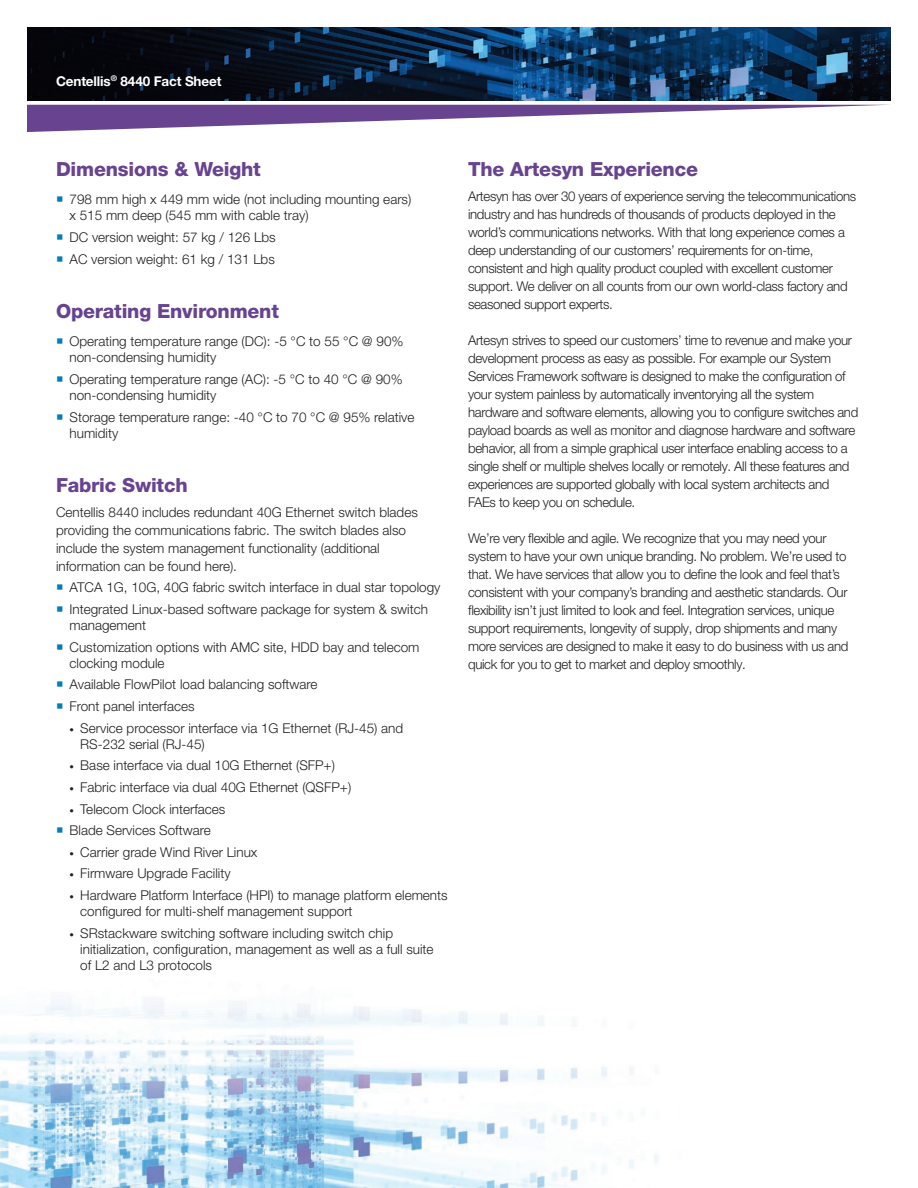
<style>
.page{position:relative;width:918px;height:1188px;background:#fff}
.page>*{position:absolute;margin:0;border:0;box-sizing:border-box;transform-origin:0 0}
._2a_Interior_Section{font:800 19.5px "Helvetica Neue LT Pro";letter-spacing:-.01em;color:#68438f}
._2a_Interior_Body_Co{font:300 13.5px/18px "Helvetica Neue LT Pro";letter-spacing:-.025em;color:#231f20}
._2a_Interior_Body_Co-2{font:300 13.5px/16.2px "Helvetica Neue LT Pro";color:#231f20}
._2a_Interior_header{font:700 13.5px "Helvetica Neue LT Pro";letter-spacing:-.01em;color:#fff}
.s1{font-size:9px}
</style>
<div class="page">
<img style="left:27px;top:27px;width:864px;height:73px">
<svg style="left:27px;top:105px;width:854px;height:27px"></svg>
<img style="left:0;top:997px;width:658px;height:191px">
<p class="_2a_Interior_header" style="left:56px;top:72px;width:167px">Centellis<sup>®</sup> 8440 Fact Sheet</p>
<p class="_2a_Interior_Section" style="left:56px;top:157px;width:206px">Dimensions &amp; Weight</p>
<p class="_2a_Interior_Body_Co-2" style="left:70px;top:191px;width:343px">798 mm high x 449 mm wide (not including mounting ears) x 515 mm deep (545 mm with cable tray)</p>
<p class="_2a_Interior_Body_Co-2" style="left:70px;top:229px;width:208px">DC version weight: 57 kg / 126 Lbs</p>
<p class="_2a_Interior_Body_Co-2" style="left:70px;top:250px;width:207px">AC version weight: 61 kg / 131 Lbs</p>
<p class="_2a_Interior_Section" style="left:56px;top:299px;width:224px">Operating Environment</p>
<p class="_2a_Interior_Body_Co-2" style="left:70px;top:333px;width:335px">Operating temperature range (DC): -5 °C to 55 °C @ 90% non-condensing humidity</p>
<p class="_2a_Interior_Body_Co-2" style="left:70px;top:371px;width:335px">Operating temperature range (AC): -5 °C to 40 °C @ 90% non-condensing humidity</p>
<p class="_2a_Interior_Body_Co-2" style="left:70px;top:408px;width:347px">Storage temperature range: -40 °C to 70 °C @ 95% relative humidity</p>
<p class="_2a_Interior_Section" style="left:56px;top:473px;width:133px">Fabric Switch</p>
<p class="_2a_Interior_Body_Co-2" style="left:56px;top:502px;width:363px;line-height:18px">Centellis 8440 includes redundant 40G Ethernet switch blades providing the communications fabric. The switch blades also include the system management functionality (additional information can be found here).</p>
<p class="_2a_Interior_Body_Co-2" style="left:70px;top:579px;width:372px">ATCA 1G, 10G, 40G fabric switch interface in dual star topology</p>
<p class="_2a_Interior_Body_Co-2" style="left:70px;top:601px;width:360px">Integrated Linux-based software package for system &amp; switch management</p>
<p class="_2a_Interior_Body_Co-2" style="left:70px;top:638px;width:352px">Customization options with AMC site, HDD bay and telecom clocking module</p>
<p class="_2a_Interior_Body_Co-2" style="left:70px;top:676px;width:250px">Available FlowPilot load balancing software</p>
<p class="_2a_Interior_Body_Co-2" style="left:70px;top:698px;width:127px">Front panel interfaces</p>
<p class="_2a_Interior_Body_Co-2" style="left:80px;top:719px;width:324px;text-indent:-11px"><span class="s1">•</span> Service processor interface via 1G Ethernet (RJ-45) and<br>RS-232 serial (RJ-45)</p>
<p class="_2a_Interior_Body_Co-2" style="left:70px;top:757px;width:267px"><span class="s1">•</span> Base interface via dual 10G Ethernet (SFP+)</p>
<p class="_2a_Interior_Body_Co-2" style="left:70px;top:779px;width:283px"><span class="s1">•</span> Fabric interface via dual 40G Ethernet (QSFP+)</p>
<p class="_2a_Interior_Body_Co-2" style="left:70px;top:800px;width:157px"><span class="s1">•</span> Telecom Clock interfaces</p>
<p class="_2a_Interior_Body_Co-2" style="left:70px;top:822px;width:143px">Blade Services Software</p>
<p class="_2a_Interior_Body_Co-2" style="left:70px;top:844px;width:189px"><span class="s1">•</span> Carrier grade Wind River Linux</p>
<p class="_2a_Interior_Body_Co-2" style="left:70px;top:865px;width:163px"><span class="s1">•</span> Firmware Upgrade Facility</p>
<p class="_2a_Interior_Body_Co-2" style="left:80px;top:887px;width:369px;text-indent:-11px"><span class="s1">•</span> Hardware Platform Interface (HPI) to manage platform elements configured for multi-shelf management support</p>
<p class="_2a_Interior_Body_Co-2" style="left:80px;top:925px;width:355px;text-indent:-11px"><span class="s1">•</span> SRstackware switching software including switch chip initialization, configuration, management as well as a full suite of L2 and L3 protocols</p>
<p class="_2a_Interior_Section" style="left:468px;top:157px;width:231px">The Artesyn Experience</p>
<p class="_2a_Interior_Body_Co" style="left:468px;top:187px;width:390px">Artesyn has over 30 years of experience serving the telecommunications industry and has hundreds of thousands of products deployed in the world’s communications networks. With that long experience comes a deep understanding of our customers’ requirements for on-time, consistent and high quality product coupled with excellent customer support. We deliver on all counts from our own world-class factory and seasoned support experts.</p>
<p class="_2a_Interior_Body_Co" style="left:468px;top:331px;width:392px">Artesyn strives to speed our customers’ time to revenue and make your development process as easy as possible. For example our System Services Framework software is designed to make the configuration of your system painless by automatically inventorying all the system hardware and software elements, allowing you to configure switches and payload boards as well as monitor and diagnose hardware and software behavior, all from a simple graphical user interface enabling access to a single shelf or multiple shelves locally or remotely. All these features and experiences are supported globally with local system architects and FAEs to keep you on schedule.</p>
<p class="_2a_Interior_Body_Co" style="left:468px;top:529px;width:382px">We’re very flexible and agile. We recognize that you may need your system to have your own unique branding. No problem. We’re used to that. We have services that allow you to define the look and feel that’s consistent with your company’s branding and aesthetic standards. Our flexibility isn’t just limited to look and feel. Integration services, unique support requirements, longevity of supply, drop shipments and many more services are designed to make it easy to do business with us and quick for you to get to market and deploy smoothly.</p>
</div>
